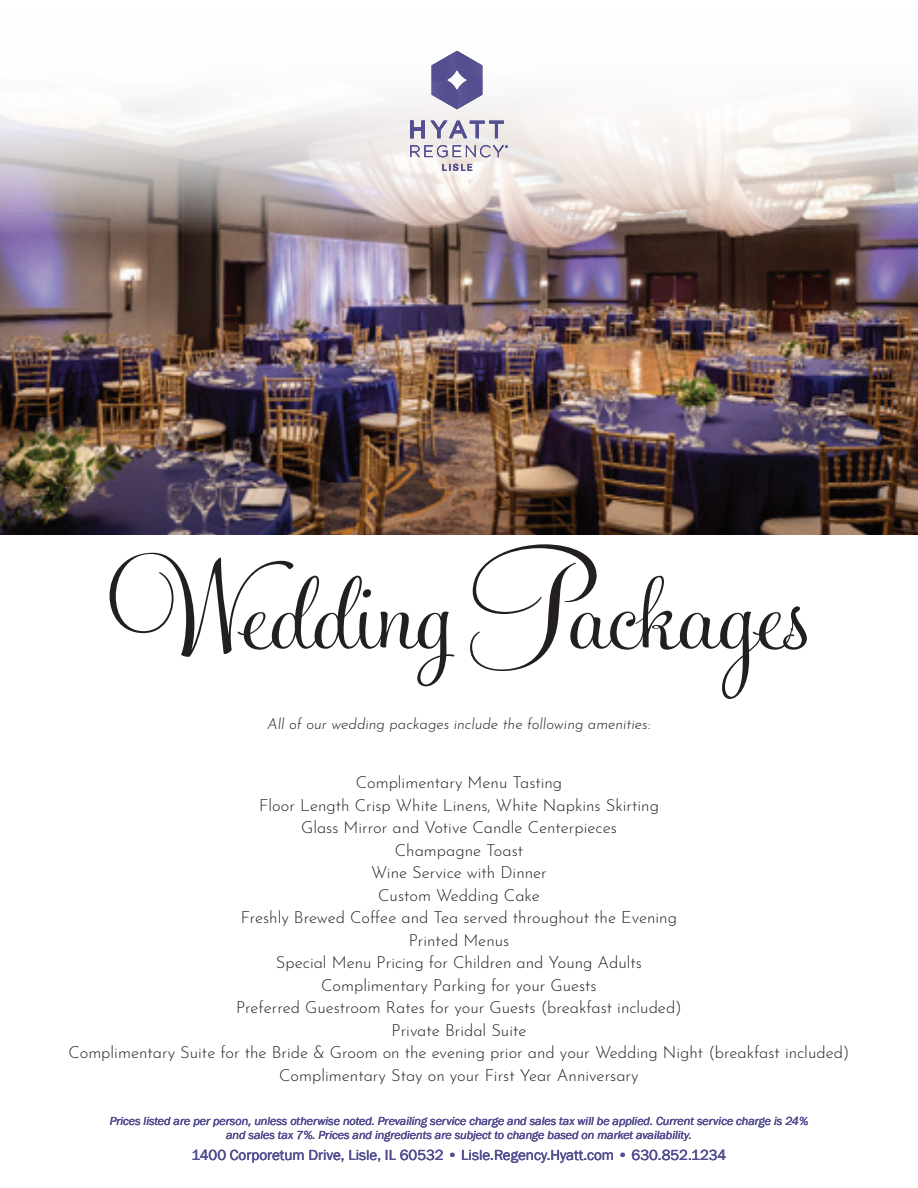
<style>
.page{position:relative;width:918px;height:1188px;background:#fff}
.page>*{position:absolute;margin:0;border:0;box-sizing:border-box;transform-origin:0 0}
.t1{font:113.55px "Feel Script";letter-spacing:.005em;color:#231f20;scale:1.25 1}
.t2{font:300 16.5px/22.5px "Josefin Sans";color:#231f20;text-align:center}
.t3{font:15px "Franklin Gothic";color:#544f91}
.t4{font:italic 300 15px "Josefin Sans";color:#231f20}
.t5{font:italic 12px/14.4px "Franklin Gothic";color:#544f91;text-align:center}
</style>
<div class="page">
<img style="left:0;top:50px;width:918px;height:484px">
<svg style="left:410px;top:121px;width:94px;height:17px"></svg>
<svg style="left:432px;top:51px;width:50px;height:58px"></svg>
<svg style="left:410px;top:145px;width:98px;height:12px"></svg>
<svg style="left:442px;top:164px;width:30px;height:7px"></svg>
<h1 class="t1" style="left:121px;top:541px;width:556px">Wedding Packages</h1>
<p class="t4" style="left:267px;top:711px;width:385px">All of our wedding packages include the following amenities:</p>
<p class="t2" style="left:68px;top:770px;width:783px">Complimentary Menu Tasting<br>Floor Length Crisp White Linens, White Napkins Skirting<br>Glass Mirror and Votive Candle Centerpieces<br>Champagne Toast<br>Wine Service with Dinner<br>Custom Wedding Cake<br>Freshly Brewed Coffee and Tea served throughout the Evening<br>Printed Menus<br>Special Menu Pricing for Children and Young Adults<br>Complimentary Parking for your Guests<br>Preferred Guestroom Rates for your Guests (breakfast included)<br>Private Bridal Suite<br>Complimentary Suite for the Bride &amp; Groom on the evening prior and your Wedding Night (breakfast included)<br>Complimentary Stay on your First Year Anniversary</p>
<p class="t5" style="left:110px;top:1114px;width:700px">Prices listed are per person, unless otherwise noted. Prevailing service charge and sales tax will be applied. Current service charge is 24% and sales tax 7%. Prices and ingredients are subject to change based on market availability.</p>
<p class="t3" style="left:192px;top:1146px;width:536px">1400 Corporetum Drive, Lisle, IL 60532 • Lisle.Regency.Hyatt.com • 630.852.1234</p>
</div>
